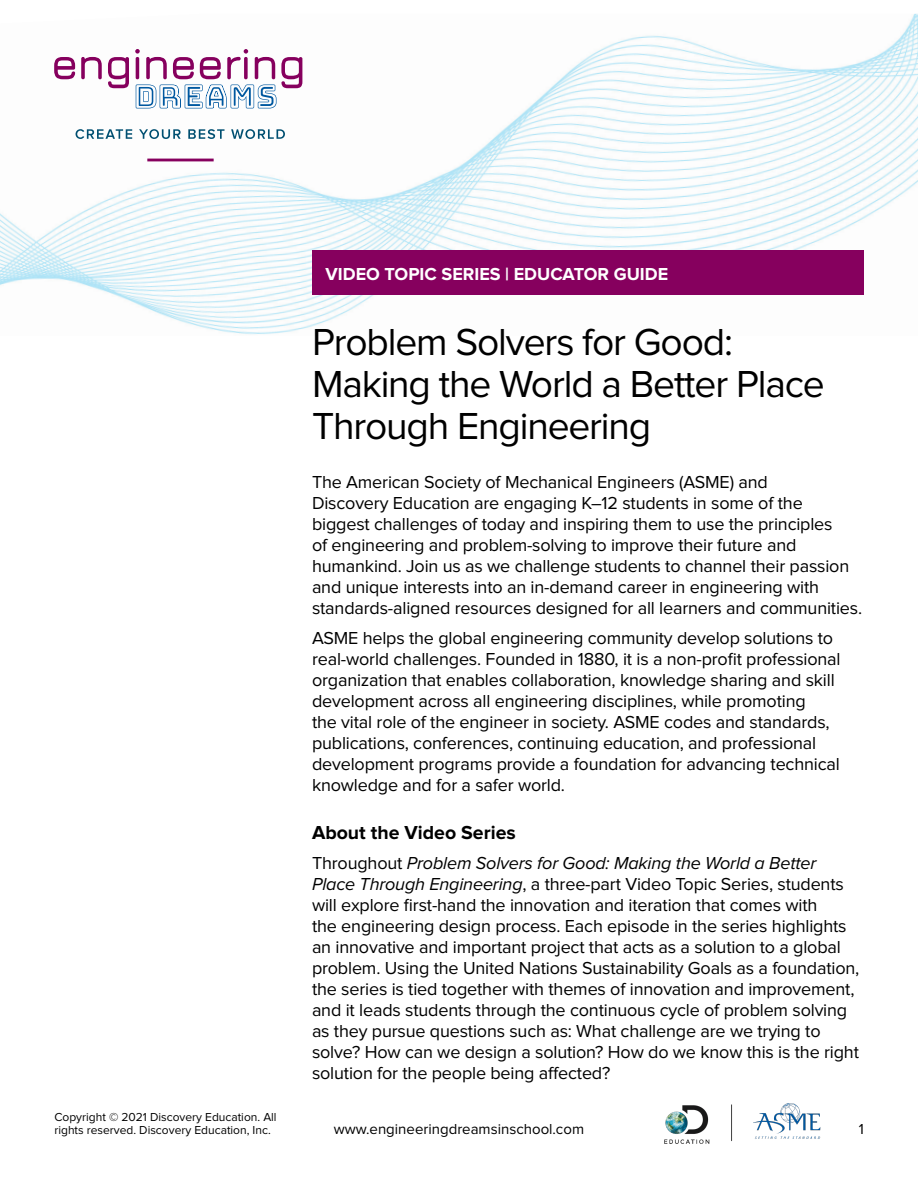
<style>
.page{position:relative;width:918px;height:1188px;background:#fff}
.page>*{position:absolute;margin:0;border:0;box-sizing:border-box;transform-origin:0 0}
.t1{font:39px/42px "Proxima Nova";letter-spacing:-.03em;color:#000}
.t2{font:700 19.5px "Proxima Nova";color:#000}
.t3{font:18px/21px "Proxima Nova";letter-spacing:-.01em;color:#000}
.t4{font:700 18px "Proxima Nova";color:#fff}
.t5{font:15px "Proxima Nova";color:#000}
.t6{font:12px/13.5px "Proxima Nova";color:#000}
.s1{font-style:italic}
</style>
<div class="page">
<img style="left:0;top:14px;width:918px;height:321px">
<hr style="left:147px;top:159px;width:67px;height:2px;background:#86005e">
<svg style="left:54px;top:57px;width:21px;height:22px"></svg>
<svg style="left:108px;top:57px;width:21px;height:31px"></svg>
<svg style="left:81px;top:57px;width:21px;height:22px"></svg>
<svg style="left:135px;top:49px;width:167px;height:59px"></svg>
<svg style="left:76px;top:129px;width:209px;height:10px"></svg>
<img style="left:665px;top:1103px;width:156px;height:41px">
<div style="left:312px;top:250px;width:552px;height:45px;background:#86005e"></div>
<p class="t4" style="left:326px;top:266px;width:344px">VIDEO TOPIC SERIES | EDUCATOR GUIDE</p>
<h1 class="t1" style="left:312px;top:322px;width:514px">Problem Solvers for Good:<br>Making the World a Better Place<br>Through Engineering</h1>
<p class="t3" style="left:312px;top:472px;width:552px">The American Society of Mechanical Engineers (ASME) and<br>Discovery Education are engaging K–12 students in some of the biggest challenges of today and inspiring them to use the principles<br>of engineering and problem-solving to improve their future and humankind. Join us as we challenge students to channel their passion and unique interests into an in-demand career in engineering with standards-aligned resources designed for all learners and communities.</p>
<p class="t3" style="left:312px;top:629px;width:530px">ASME helps the global engineering community develop solutions to real-world challenges. Founded in 1880, it is a non-profit professional organization that enables collaboration, knowledge sharing and skill development across all engineering disciplines, while promoting<br>the vital role of the engineer in society. ASME codes and standards, publications, conferences, continuing education, and professional development programs provide a foundation for advancing technical knowledge and for a safer world.</p>
<p class="t2" style="left:312px;top:824px;width:205px">About the Video Series</p>
<p class="t3" style="left:312px;top:853px;width:549px">Throughout <span class="s1">Problem Solvers for Good: Making the World a Better Place Through Engineering</span>, a three-part Video Topic Series, students will explore first-hand the innovation and iteration that comes with<br>the engineering design process. Each episode in the series highlights an innovative and important project that acts as a solution to a global problem. Using the United Nations Sustainability Goals as a foundation, the series is tied together with themes of innovation and improvement, and it leads students through the continuous cycle of problem solving as they pursue questions such as: What challenge are we trying to solve? How can we design a solution? How do we know this is the right solution for the people being affected?</p>
<p class="t6" style="left:54px;top:1110px;width:224px">Copyright © 2021 Discovery Education. All rights reserved. Discovery Education, Inc.</p>
<p class="t5" style="left:334px;top:1122px;width:252px">www.engineeringdreamsinschool.com</p>
<p class="t5" style="left:859px;top:1122px;width:7px">1</p>
</div>
